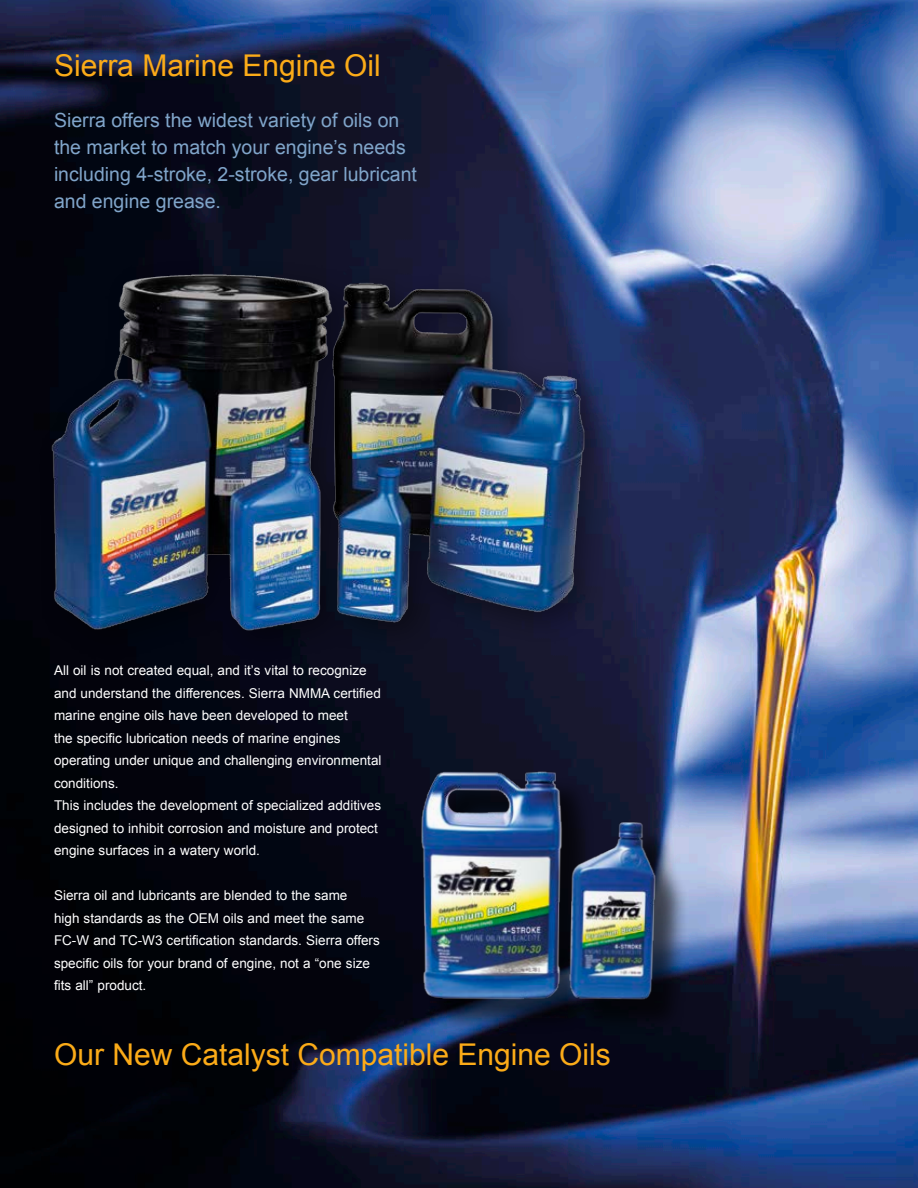
<style>
.page{position:relative;width:918px;height:1188px;background:#fff}
.page>*{position:absolute;margin:0;border:0;box-sizing:border-box;transform-origin:0 0}
.t1{font:30px "Arial";color:#fbab18}
.t2{font:19.5px/27px "Arial";color:#80a5ca}
.t3{font:13.5px/22.5px "Arial";color:#fff}
</style>
<div class="page">
<img style="left:0;top:0;width:918px;height:1188px">
<div style="left:36px;top:257px;width:582px;height:406px;background:#000;opacity:.4"></div>
<img style="left:32px;top:253px;width:568px;height:391px">
<div style="left:426px;top:777px;width:263px;height:257px;background:#000;opacity:.65"></div>
<img style="left:390px;top:742px;width:300px;height:286px">
<h1 class="t1" style="left:54px;top:46px;width:328px">Sierra Marine Engine Oil</h1>
<h2 class="t2" style="left:54px;top:106px;width:365px">Sierra offers the widest variety of oils on the market to match your engine’s needs including 4-stroke, 2-stroke, gear lubricant and engine grease.</h2>
<p class="t3" style="left:54px;top:659px;width:329px">All oil is not created equal, and it’s vital to recognize and understand the differences. Sierra NMMA certified marine engine oils have been developed to meet<br>the specific lubrication needs of marine engines operating under unique and challenging environmental conditions.<br>This includes the development of specialized additives designed to inhibit corrosion and moisture and protect engine surfaces in a watery world.</p>
<p class="t3" style="left:54px;top:884px;width:327px">Sierra oil and lubricants are blended to the same<br>high standards as the OEM oils and meet the same FC-W and TC-W3 certification standards. Sierra offers specific oils for your brand of engine, not a “one size fits all” product.</p>
<h1 class="t1" style="left:54px;top:1035px;width:558px">Our New Catalyst Compatible Engine Oils</h1>
</div>
